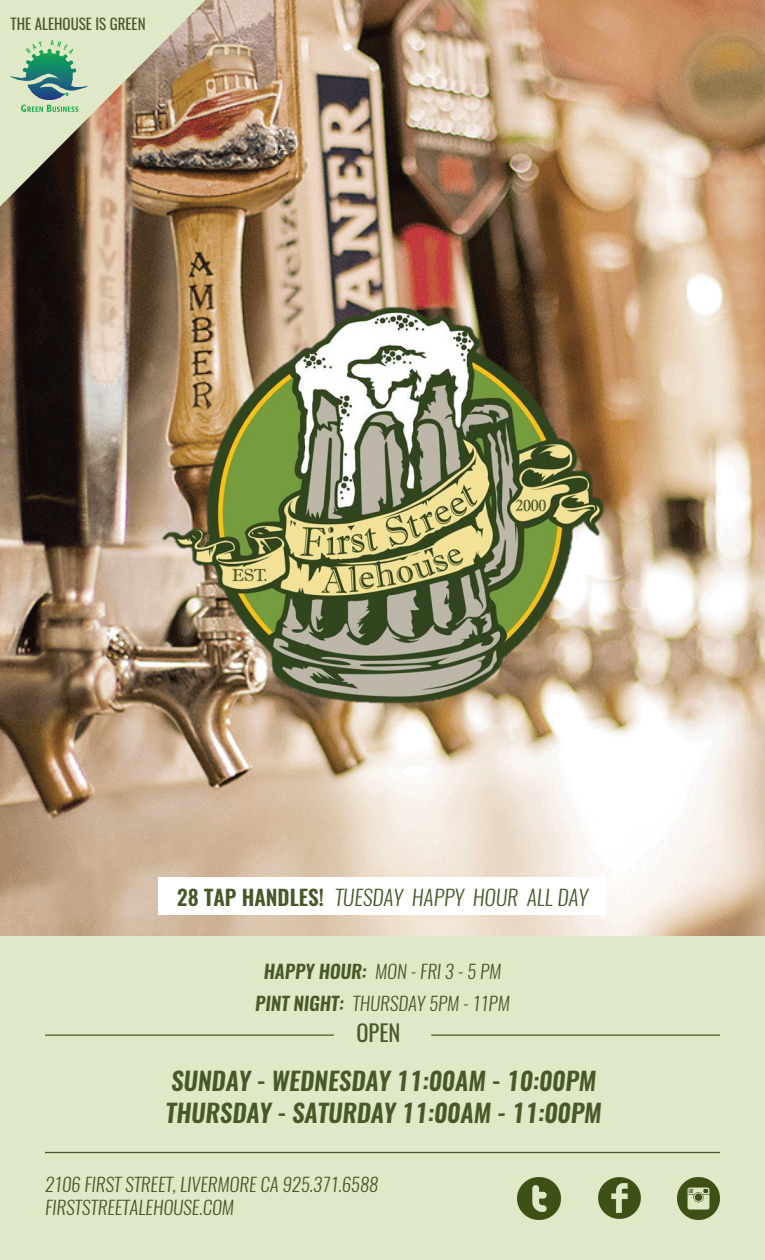
<style>
.page{position:relative;width:765px;height:1260px;background:#fff}
.page>*{position:absolute;margin:0;border:0;box-sizing:border-box;transform-origin:0 0}
.t1{font:italic 600 25px "Oswald";color:#475929}
.t2{font:22.5px "Oswald";color:#475929}
.t3{font:italic 300 21.25px "Oswald";color:#475929}
.t4{font:italic 300 18.75px "Oswald";color:#475929}
.t5{font:15px "Oswald";color:#475929}
.s1{font-weight:600;font-style:normal}
.s2{font-weight:600}
</style>
<div class="page">
<img style="left:0;top:0;width:765px;height:936px">
<div style="left:0;top:936px;width:765px;height:324px;background:#e0e9c7"></div>
<div style="left:159px;top:878px;width:447px;height:37px;background:#fff"></div>
<img style="left:0;top:0;width:205px;height:207px">
<hr style="left:45px;top:1035px;width:289px;height:1px;background:#475929">
<hr style="left:45px;top:1152px;width:675px;height:1px;background:#475929">
<hr style="left:431px;top:1035px;width:289px;height:1px;background:#475929">
<img style="left:599px;top:1178px;width:41px;height:41px">
<img style="left:677px;top:1178px;width:42px;height:41px">
<img style="left:518px;top:1178px;width:43px;height:42px">
<img style="left:158px;top:301px;width:449px;height:409px">
<hr style="left:10px;top:49px;width:78px;height:2px;background:#1aaa4f">
<hr style="left:10px;top:51px;width:78px;height:3px;background:#21a750">
<hr style="left:10px;top:54px;width:78px;height:3px;background:#19a253">
<hr style="left:10px;top:57px;width:78px;height:2px;background:#159d58">
<hr style="left:10px;top:59px;width:78px;height:3px;background:#10985b">
<hr style="left:10px;top:62px;width:78px;height:2px;background:#10945f">
<hr style="left:10px;top:64px;width:78px;height:3px;background:#0c8f64">
<hr style="left:10px;top:67px;width:78px;height:2px;background:#128868">
<hr style="left:10px;top:69px;width:78px;height:3px;background:#13846c">
<hr style="left:10px;top:72px;width:78px;height:3px;background:#187e70">
<hr style="left:10px;top:75px;width:78px;height:2px;background:#187772">
<hr style="left:10px;top:77px;width:78px;height:3px;background:#1e7175">
<hr style="left:10px;top:80px;width:78px;height:2px;background:#1f6b79">
<hr style="left:10px;top:82px;width:78px;height:3px;background:#1a667c">
<hr style="left:10px;top:85px;width:78px;height:2px;background:#1d5f7d">
<hr style="left:10px;top:87px;width:78px;height:3px;background:#1c5980">
<hr style="left:10px;top:90px;width:78px;height:2px;background:#1b5382">
<hr style="left:10px;top:92px;width:78px;height:3px;background:#1c4a83">
<hr style="left:10px;top:95px;width:78px;height:3px;background:#244284">
<hr style="left:10px;top:98px;width:78px;height:2px;background:#283984">
<svg style="left:26px;top:41px;width:16px;height:13px"></svg>
<svg style="left:50px;top:40px;width:23px;height:14px"></svg>
<svg style="left:21px;top:105px;width:57px;height:7px"></svg>
<p class="t5" style="left:11px;top:10px;width:137px">THE ALEHOUSE IS GREEN</p>
<p class="t3" style="left:177px;top:883px;width:413px"><span class="s1">28 TAP HANDLES!</span> TUESDAY HAPPY HOUR ALL DAY</p>
<p class="t4" style="left:264px;top:958px;width:239px"><span class="s2">HAPPY HOUR:</span> MON - FRI 3 - 5 PM</p>
<p class="t4" style="left:255px;top:991px;width:256px"><span class="s2">PINT NIGHT:</span> THURSDAY 5PM - 11PM</p>
<p class="t2" style="left:356px;top:1013px;width:45px">OPEN</p>
<p class="t1" style="left:171px;top:1063px;width:427px">SUNDAY - WEDNESDAY 11:00AM - 10:00PM</p>
<p class="t1" style="left:166px;top:1095px;width:437px">THURSDAY - SATURDAY 11:00AM - 11:00PM</p>
<p class="t4" style="left:45px;top:1172px;width:335px">2106 FIRST STREET, LIVERMORE CA 925.371.6588</p>
<p class="t4" style="left:45px;top:1194px;width:191px">FIRSTSTREETALEHOUSE.COM</p>
</div>
